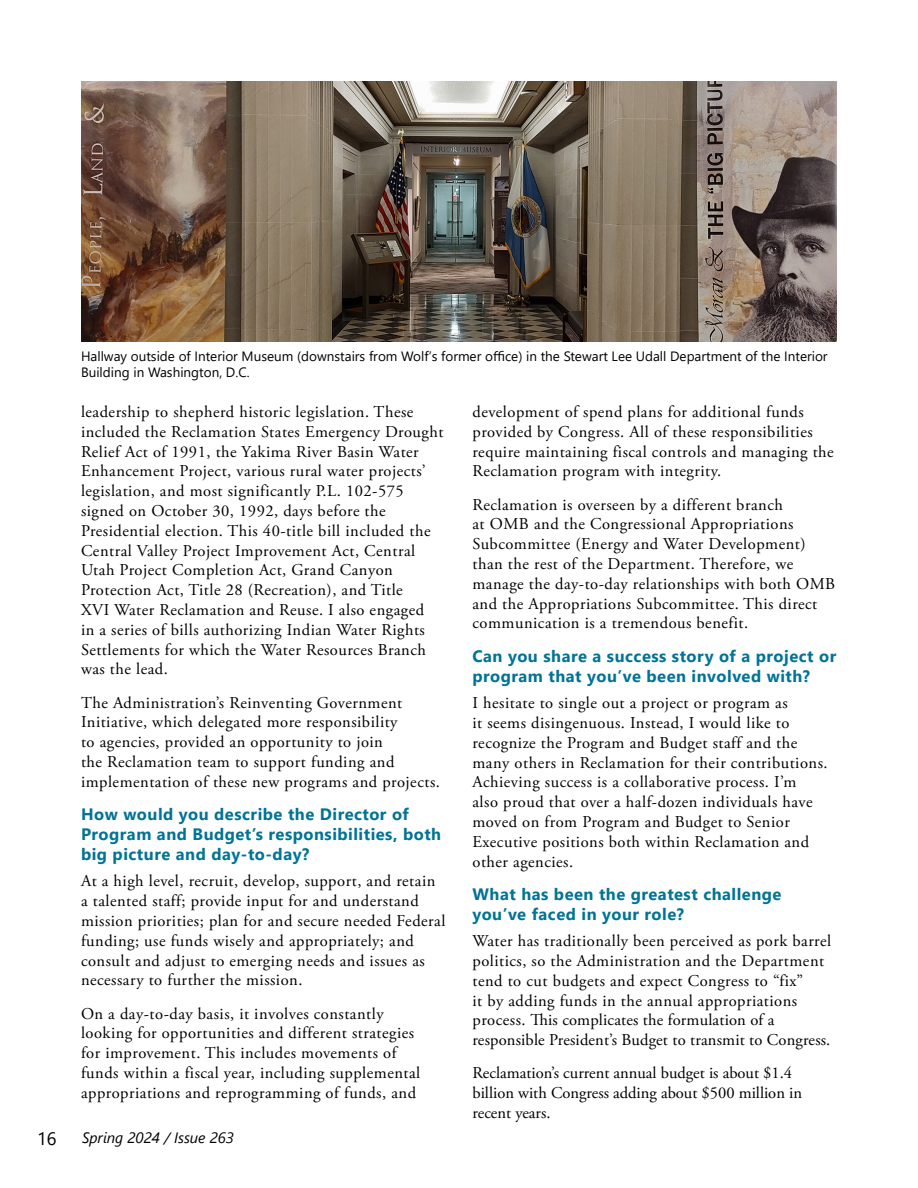
<style>
.page{position:relative;width:918px;height:1188px;background:#fff}
.page>*{position:absolute;margin:0;border:0;box-sizing:border-box;transform-origin:0 0}
.t1{font:18px "Segoe UI";color:#000}
.Body{font:16.5px/19.8px "Adobe Garamond Pro";letter-spacing:.03em;color:#000}
.Blue_Heading_2_Segoe{font:700 16.5px/19.8px "Segoe UI";letter-spacing:.03em;color:#007396}
.Body-2{font:16.5px/19.8px "Adobe Garamond Pro";color:#000}
.t2{font:italic 15px "Segoe UI";color:#000}
.t3{font:13.5px/16.2px "Segoe UI";color:#000}
</style>
<div class="page">
<img style="left:81px;top:81px;width:756px;height:261px">
<p class="t3" style="left:81px;top:347px;width:748px">Hallway outside of Interior Museum (downstairs from Wolf’s former office) in the Stewart Lee Udall Department of the Interior<br>Building in Washington, D.C.</p>
<p class="Body" style="left:81px;top:402px;width:364px">leadership to shepherd historic legislation. These included the Reclamation States Emergency Drought Relief Act of 1991, the Yakima River Basin Water Enhancement Project, various rural water projects’ legislation, and most significantly P.L. 102-575 signed on October 30, 1992, days before the Presidential election. This 40-title bill included the Central Valley Project Improvement Act, Central Utah Project Completion Act, Grand Canyon Protection Act, Title 28 (Recreation), and Title<br>XVI Water Reclamation and Reuse. I also engaged<br>in a series of bills authorizing Indian Water Rights Settlements for which the Water Resources Branch was the lead.</p>
<p class="Body" style="left:81px;top:693px;width:360px">The Administration’s Reinventing Government Initiative, which delegated more responsibility<br>to agencies, provided an opportunity to join<br>the Reclamation team to support funding and implementation of these new programs and projects.</p>
<p class="Blue_Heading_2_Segoe" style="left:81px;top:803px;width:362px">How would you describe the Director of<br>Program and Budget’s responsibilities, both big picture and day-to-day?</p>
<p class="Body" style="left:81px;top:872px;width:366px">At a high level, recruit, develop, support, and retain a talented staff; provide input for and understand mission priorities; plan for and secure needed Federal funding; use funds wisely and appropriately; and consult and adjust to emerging needs and issues as necessary to further the mission.</p>
<p class="Body" style="left:81px;top:1004px;width:341px">On a day-to-day basis, it involves constantly looking for opportunities and different strategies for improvement. This includes movements of funds within a fiscal year, including supplemental appropriations and reprogramming of funds, and</p>
<p class="t1" style="left:37px;top:1122px;width:21px">16</p>
<p class="t2" style="left:82px;top:1124px;width:153px">Spring 2024 / Issue 263</p>
<p class="Body" style="left:472px;top:402px;width:363px">development of spend plans for additional funds provided by Congress. All of these responsibilities require maintaining fiscal controls and managing the Reclamation program with integrity.</p>
<p class="Body" style="left:472px;top:495px;width:364px">Reclamation is overseen by a different branch<br>at OMB and the Congressional Appropriations Subcommittee (Energy and Water Development) than the rest of the Department. Therefore, we manage the day-to-day relationships with both OMB and the Appropriations Subcommittee. This direct communication is a tremendous benefit.</p>
<p class="Blue_Heading_2_Segoe" style="left:472px;top:645px;width:365px">Can you share a success story of a project or program that you’ve been involved with?</p>
<p class="Body" style="left:472px;top:694px;width:357px">I hesitate to single out a project or program as<br>it seems disingenuous. Instead, I would like to recognize the Program and Budget staff and the many others in Reclamation for their contributions.<br>Achieving success is a collaborative process. I’m<br>also proud that over a half-dozen individuals have moved on from Program and Budget to Senior Executive positions both within Reclamation and other agencies.</p>
<p class="Blue_Heading_2_Segoe" style="left:472px;top:883px;width:310px">What has been the greatest challenge you’ve faced in your role?</p>
<p class="Body" style="left:472px;top:932px;width:360px">Water has traditionally been perceived as pork barrel politics, so the Administration and the Department tend to cut budgets and expect Congress to “fix”<br>it by adding funds in the annual appropriations process. This complicates the formulation of a responsible President’s Budget to transmit to Congress.</p>
<p class="Body-2" style="left:472px;top:1064px;width:331px">Reclamation’s current annual budget is about $1.4 billion with Congress adding about $500 million in recent years.</p>
</div>
